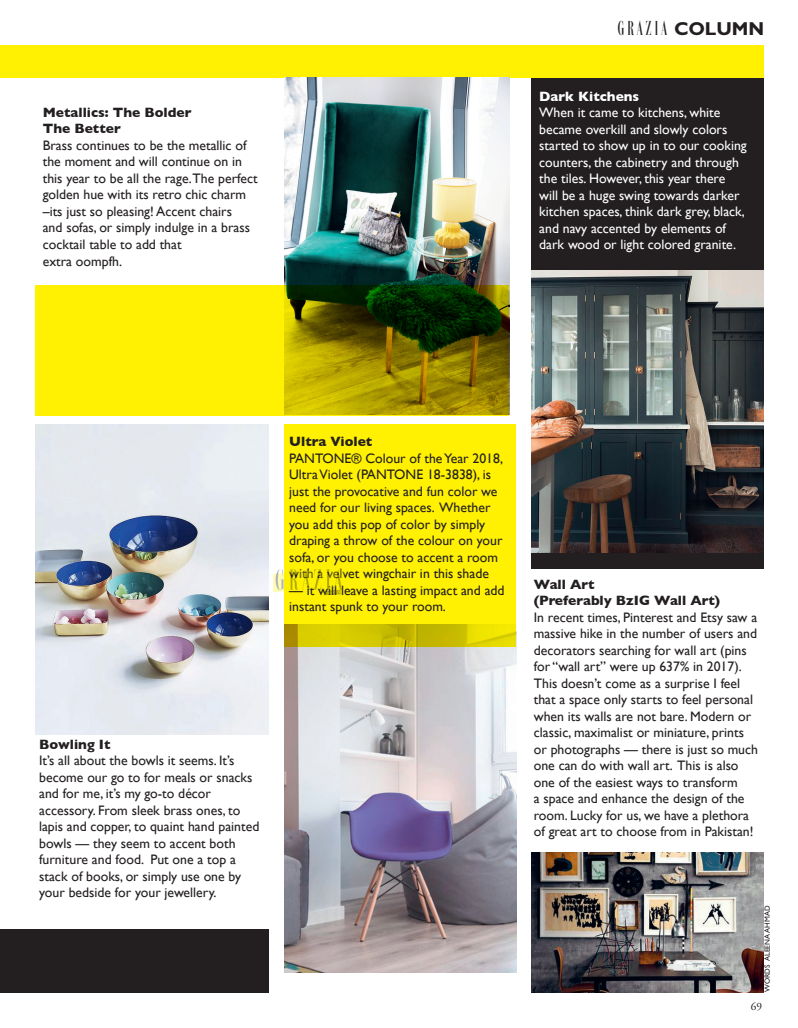
<style>
.page{position:relative;width:798px;height:1028px;background:#fff}
.page>*{position:absolute;margin:0;border:0;box-sizing:border-box;transform-origin:0 0}
.t1{font:18.75px "Grazia New";letter-spacing:.14em;color:#231f20}
.t2{font:13.75px/16.5px "Gill Sans";color:#231f20}
.t3{font:13.75px/16.5px "Gill Sans";color:#fff}
.t4{font:700 13.75px "Gill Sans";color:#231f20}
.t5{font:700 13.75px "Gill Sans";color:#fff}
.t6{font:11.25px "Adobe Garamond Pro";color:#231f20}
.t7{font:7.5px "Gill Sans";color:#231f20}
.s1{font-family:"Gill Sans MT Pro";font-weight:700}
</style>
<div class="page">
<img style="left:284px;top:647px;width:232px;height:325px">
<div style="left:284px;top:424px;width:232px;height:223px;background:#fff101"></div>
<div style="left:531px;top:78px;width:232px;height:490px;background:#231f20"></div>
<div style="left:0;top:928px;width:268px;height:64px;background:#231f20"></div>
<div style="left:0;top:45px;width:763px;height:33px;background:#fff101"></div>
<img style="left:284px;top:78px;width:225px;height:207px">
<svg style="left:35px;top:285px;width:474px;height:130px;background:#bab100"></svg>
<img style="left:531px;top:270px;width:232px;height:283px">
<img style="left:35px;top:424px;width:233px;height:310px">
<img style="left:531px;top:852px;width:232px;height:140px">
<img style="left:262px;top:556px;width:82px;height:43px">
<p class="t4" style="left:43px;top:101px;width:150px">Metallics: The Bolder</p>
<p class="t4" style="left:43px;top:118px;width:79px">The Better</p>
<p class="t2" style="left:43px;top:137px;width:216px">Brass continues to be the metallic of the moment and will continue on in this year to be all the rage.The perfect golden hue with its retro chic charm –its just so pleasing! Accent chairs<br>and sofas, or simply indulge in a brass cocktail table to add that</p>
<p class="t2" style="left:43px;top:252px;width:81px">extra oompfh.</p>
<p class="t1" style="left:617px;top:18px;width:148px">GRAZIA <span class="s1">COLUMN</span></p>
<p class="t5" style="left:539px;top:85px;width:101px">Dark Kitchens</p>
<p class="t3" style="left:539px;top:104px;width:209px">When it came to kitchens, white became overkill and slowly colors started to show up in to our cooking counters, the cabinetry and through the tiles. However, this year there will be a huge swing towards darker kitchen spaces, think dark grey, black, and navy accented by elements of dark wood or light colored granite.</p>
<p class="t4" style="left:39px;top:733px;width:73px">Bowling It</p>
<p class="t2" style="left:39px;top:752px;width:197px">It’s all about the bowls it seems. It’s</p>
<p class="t2" style="left:39px;top:768px;width:215px">become our go to for meals or snacks and for me, it’s my go-to décor</p>
<p class="t2" style="left:39px;top:801px;width:221px">accessory. From sleek brass ones, to lapis and copper, to quaint hand painted bowls — they seem to accent both</p>
<p class="t2" style="left:39px;top:851px;width:203px">furniture and food. Put one a top a stack of books, or simply use one by your bedside for your jewellery.</p>
<p class="t4" style="left:289px;top:431px;width:85px">Ultra Violet</p>
<p class="t2" style="left:289px;top:450px;width:215px">PANTONE® Colour of the Year 2018, Ultra Violet (PANTONE 18-3838), is just the provocative and fun color we need for our living spaces. Whether you add this pop of color by simply draping a throw of the colour on your sofa, or you choose to accent a room with a velvet wingchair in this shade</p>
<p class="t2" style="left:289px;top:582px;width:217px">— it will leave a lasting impact and add instant spunk to your room.</p>
<p class="t4" style="left:533px;top:573px;width:62px">Wall Art</p>
<p class="t4" style="left:533px;top:590px;width:188px">(Preferably BzIG Wall Art)</p>
<p class="t2" style="left:533px;top:609px;width:226px">In recent times, Pinterest and Etsy saw a massive hike in the number of users and decorators searching for wall art (pins for “wall art” were up 637% in 2017).<br>This doesn’t come as a surprise I feel that a space only starts to feel personal when its walls are not bare. Modern or classic, maximalist or miniature, prints or photographs — there is just so much one can do with wall art. This is also one of the easiest ways to transform<br>a space and enhance the design of the room. Lucky for us, we have a plethora of great art to choose from in Pakistan!</p>
<p class="t7" style="left:762px;top:991px;width:88px;rotate:-90deg">WORDS ALEENA AHMAD</p>
<p class="t6" style="left:750px;top:1000px;width:13px">69</p>
</div>
